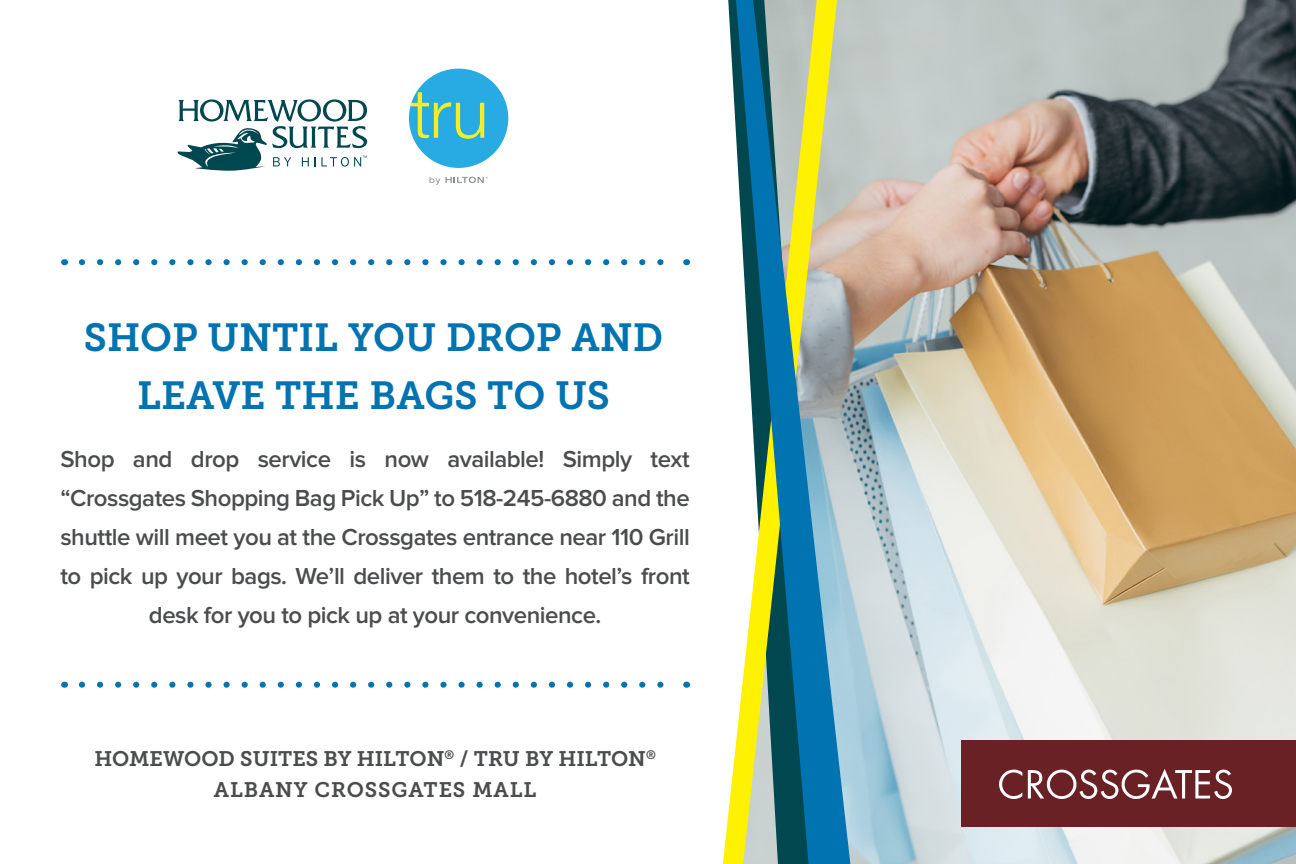
<style>
.page{position:relative;width:1296px;height:864px;background:#fff}
.page>*{position:absolute;margin:0;border:0;box-sizing:border-box;transform-origin:0 0}
.t1{font:39px/57.6px "Museo Slab 700";color:#0073b0;text-align:center}
.t2{font:600 24px/39px "Proxima Nova";letter-spacing:-.02em;color:#4b4c4d;text-align:center}
.t3{font:21px "Museo Slab 700";color:#4b4c4d}
.t4{font:21px "Museo Slab 700";letter-spacing:.04em;color:#4b4c4d}
</style>
<div class="page">
<svg style="left:82px;top:682px;width:582px;height:6px"></svg>
<svg style="left:82px;top:259px;width:582px;height:6px"></svg>
<img style="left:850px;top:0;width:446px;height:864px">
<svg style="left:723px;top:0;width:13px;height:864px"></svg>
<svg style="left:736px;top:0;width:114px;height:864px;background:#7aa695"></svg>
<div style="left:409px;top:69px;width:99px;height:99px;background:#27abe2;border-radius:50%"></div>
<svg style="left:410px;top:92px;width:74px;height:47px"></svg>
<svg style="left:430px;top:177px;width:10px;height:8px"></svg>
<svg style="left:446px;top:177px;width:42px;height:6px"></svg>
<svg style="left:177px;top:99px;width:190px;height:72px"></svg>
<div style="left:962px;top:740px;width:334px;height:86px;background:#692125"></div>
<svg style="left:999px;top:770px;width:23px;height:29px"></svg>
<svg style="left:1028px;top:769px;width:204px;height:30px"></svg>
<p class="t1" style="left:84px;top:309px;width:581px">SHOP UNTIL YOU DROP AND<br>LEAVE THE BAGS TO US</p>
<p class="t2" style="left:60px;top:440px;width:631px">Shop and drop service is now available! Simply text “Crossgates Shopping Bag Pick Up” to 518-245-6880 and the shuttle will meet you at the Crossgates entrance near 110 Grill to pick up your bags. We’ll deliver them to the hotel’s front desk for you to pick up at your convenience.</p>
<p class="t3" style="left:94px;top:747px;width:563px">HOMEWOOD SUITES BY HILTON<sup>®</sup> / TRU BY HILTON<sup>®</sup></p>
<p class="t4" style="left:214px;top:778px;width:324px">ALBANY CROSSGATES MALL</p>
</div>
